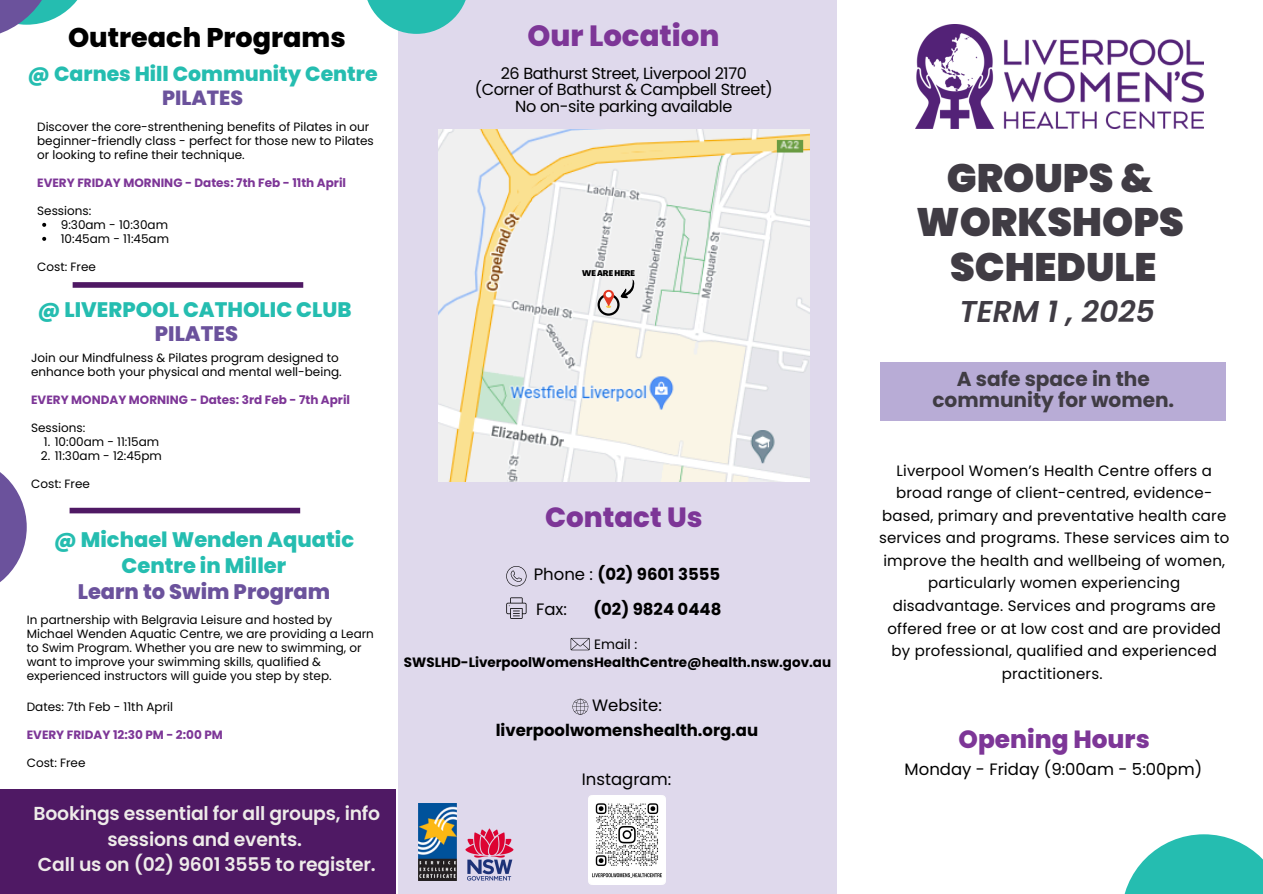
<style>
.page{position:relative;width:1263px;height:894px;background:#fff}
.page>*{position:absolute;margin:0;border:0;box-sizing:border-box;transform-origin:0 0}
.t1{font:900 39.6px/44.8px "Poppins";color:#403c44;text-align:center}
.t2{font:italic 600 30px "Poppins";color:#403c44}
.t3{font:800 29.25px "Poppins";color:#7d3697}
.t4{font:800 27.75px "Poppins";color:#7d3697}
.t5{font:800 27px "Poppins";color:#000}
.t6{font:800 24.75px "Poppins";color:#7d3697}
.t7{font:800 21px/25.8px "Poppins";color:#25bdb0;text-align:center}
.t8{font:800 20.4px/24.8px "Poppins";color:#25bdb0;text-align:center}
.t9{font:700 20.1px/21.9px "Poppins";color:#403c44;text-align:center}
.t10{font:600 18.75px/25.8px "Poppins";letter-spacing:-.01em;color:#eeebe9;text-align:center}
.t11{font:700 16.5px "Poppins";color:#000}
.t12{font:16.5px "Poppins";color:#000}
.t13{font:16.05px "Poppins";letter-spacing:-.025em;color:#000}
.t14{font:15px/22.5px "Poppins";letter-spacing:.015em;color:#000;text-align:center}
.t15{font:700 13.5px "Poppins";color:#000}
.t16{font:13.5px "Poppins";color:#000}
.t17{font:12px/14px "Poppins";color:#000}
.t18{font:700 12px "Poppins";color:#7d3697}
.t19{font:800 condensed 8.1px "Agrandir";color:#000}
.s1{color:#6b529c}
.s2{font-weight:400}
</style>
<div class="page">
<div style="left:0;top:789px;width:396px;height:104px;background:#4f1964"></div>
<div style="left:398px;top:0;width:439px;height:893px;background:#dfd9ec"></div>
<img style="left:438px;top:129px;width:371px;height:352px">
<svg style="left:367px;top:0;width:99px;height:34px"></svg>
<svg style="left:597px;top:279px;width:41px;height:36px"></svg>
<img style="left:418px;top:803px;width:38px;height:77px">
<img style="left:466px;top:828px;width:48px;height:52px">
<div style="left:881px;top:362px;width:345px;height:58px;background:#b8acd6"></div>
<svg style="left:1125px;top:834px;width:138px;height:59px"></svg>
<img style="left:915px;top:24px;width:80px;height:105px">
<img style="left:992px;top:31px;width:211px;height:97px">
<svg style="left:0;top:472px;width:26px;height:110px"></svg>
<svg style="left:0;top:0;width:78px;height:34px"></svg>
<div style="left:73px;top:282px;width:230px;height:6px;background:#4f1964"></div>
<div style="left:70px;top:507px;width:230px;height:6px;background:#4f1964"></div>
<svg style="left:506px;top:566px;width:20px;height:20px"></svg>
<svg style="left:506px;top:597px;width:20px;height:21px"></svg>
<svg style="left:571px;top:637px;width:19px;height:13px"></svg>
<img style="left:588px;top:795px;width:78px;height:89px">
<svg style="left:572px;top:698px;width:16px;height:16px"></svg>
<svg style="left:42px;top:223px;width:4px;height:4px"></svg>
<svg style="left:42px;top:237px;width:4px;height:4px"></svg>
<h1 class="t5" style="left:68px;top:18px;width:279px">Outreach Programs</h1>
<h6 class="t8" style="left:28px;top:61px;width:351px">@ Carnes Hill Community Centre<br><span class="s1">PILATES</span></h6>
<p class="t17" style="left:37px;top:119px;width:338px">Discover the core-strenthening benefits of Pilates in our beginner-friendly class - perfect for those new to Pilates or looking to refine their technique.</p>
<p class="t18" style="left:37px;top:174px;width:310px">EVERY FRIDAY MORNING - Dates: 7th Feb - 11th April</p>
<p class="t17" style="left:37px;top:203px;width:56px">Sessions:</p>
<h4 class="t17" style="left:61px;top:217px;width:109px">9:30am - 10:30am</h4>
<p class="t17" style="left:61px;top:231px;width:110px">10:45am - 11:45am</p>
<p class="t17" style="left:37px;top:259px;width:60px">Cost: Free</p>
<p class="t7" style="left:37px;top:298px;width:316px;line-height:23.7px">@ LIVERPOOL CATHOLIC CLUB<br><span class="s1">PILATES</span></p>
<h2 class="t17" style="left:31px;top:350px;width:312px">Join our Mindfulness &amp; Pilates program designed to enhance both your physical and mental well-being.</h2>
<h5 class="t18" style="left:31px;top:391px;width:321px">EVERY MONDAY MORNING - Dates: 3rd Feb - 7th April</h5>
<p class="t17" style="left:31px;top:420px;width:56px">Sessions:</p>
<p class="t17" style="left:44px;top:434px;width:117px">1. 10:00am - 11:15am</p>
<p class="t17" style="left:41px;top:448px;width:123px">2. 11:30am - 12:45pm</p>
<p class="t17" style="left:31px;top:476px;width:60px">Cost: Free</p>
<p class="t7" style="left:54px;top:527px;width:302px">@ Michael Wenden Aquatic<br>Centre in Miller<br><span class="s1">Learn to Swim Program</span></p>
<p class="t17" style="left:27px;top:613px;width:349px">In partnership with Belgravia Leisure and hosted by Michael Wenden Aquatic Centre, we are providing a Learn to Swim Program. Whether you are new to swimming, or want to improve your swimming skills, qualified &amp; experienced instructors will guide you step by step.</p>
<p class="t17" style="left:27px;top:699px;width:148px">Dates: 7th Feb - 11th April</p>
<p class="t18" style="left:27px;top:725px;width:198px">EVERY FRIDAY 12:30 PM - 2:00 PM</p>
<p class="t17" style="left:27px;top:755px;width:60px">Cost: Free</p>
<p class="t10" style="left:34px;top:800px;width:348px">Bookings essential for all groups, info sessions and events.</p>
<p class="t10" style="left:38px;top:851px;width:339px">Call us on (02) 9601 3555 to register.</p>
<h3 class="t3" style="left:527px;top:16px;width:194px">Our Location</h3>
<p class="t13" style="left:501px;top:62px;width:248px">26 Bathurst Street, Liverpool 2170</p>
<p class="t13" style="left:475px;top:78px;width:299px">(Corner of Bathurst &amp; Campbell Street)</p>
<p class="t13" style="left:515px;top:95px;width:219px">No on-site parking available</p>
<p class="t19" style="left:582px;top:270px;width:54px">WE ARE HERE</p>
<p class="t4" style="left:545px;top:497px;width:159px">Contact Us</p>
<p class="t11" style="left:534px;top:563px;width:188px"><span class="s2">Phone :</span> (02) 9601 3555</p>
<p class="t12" style="left:536px;top:597px;width:32px">Fax:</p>
<p class="t11" style="left:593px;top:597px;width:130px">(02) 9824 0448</p>
<p class="t16" style="left:594px;top:634px;width:45px">Email :</p>
<p class="t15" style="left:404px;top:652px;width:429px">SWSLHD-LiverpoolWomensHealthCentre@health.nsw.gov.au</p>
<p class="t12" style="left:592px;top:693px;width:71px">Website:</p>
<p class="t11" style="left:496px;top:718px;width:264px">liverpoolwomenshealth.org.au</p>
<p class="t12" style="left:582px;top:767px;width:91px">Instagram:</p>
<p class="t1" style="left:916px;top:155px;width:269px">GROUPS &amp;<br>WORKSHOPS<br>SCHEDULE</p>
<p class="t2" style="left:959px;top:290px;width:197px">TERM 1 , 2025</p>
<h3 class="t9" style="left:932px;top:367px;width:243px">A safe space in the community for women.</h3>
<p class="t14" style="left:879px;top:459px;width:352px">Liverpool Women’s Health Centre offers a broad range of client-centred, evidence&shy;based, primary and preventative health care services and programs. These services aim to improve the health and wellbeing of women, particularly women experiencing disadvantage. Services and programs are offered free or at low cost and are provided by professional, qualified and experienced practitioners.</p>
<p class="t6" style="left:958px;top:721px;width:193px">Opening Hours</p>
<p class="t12" style="left:904px;top:757px;width:299px">Monday - Friday (9:00am - 5:00pm)</p>
</div>
